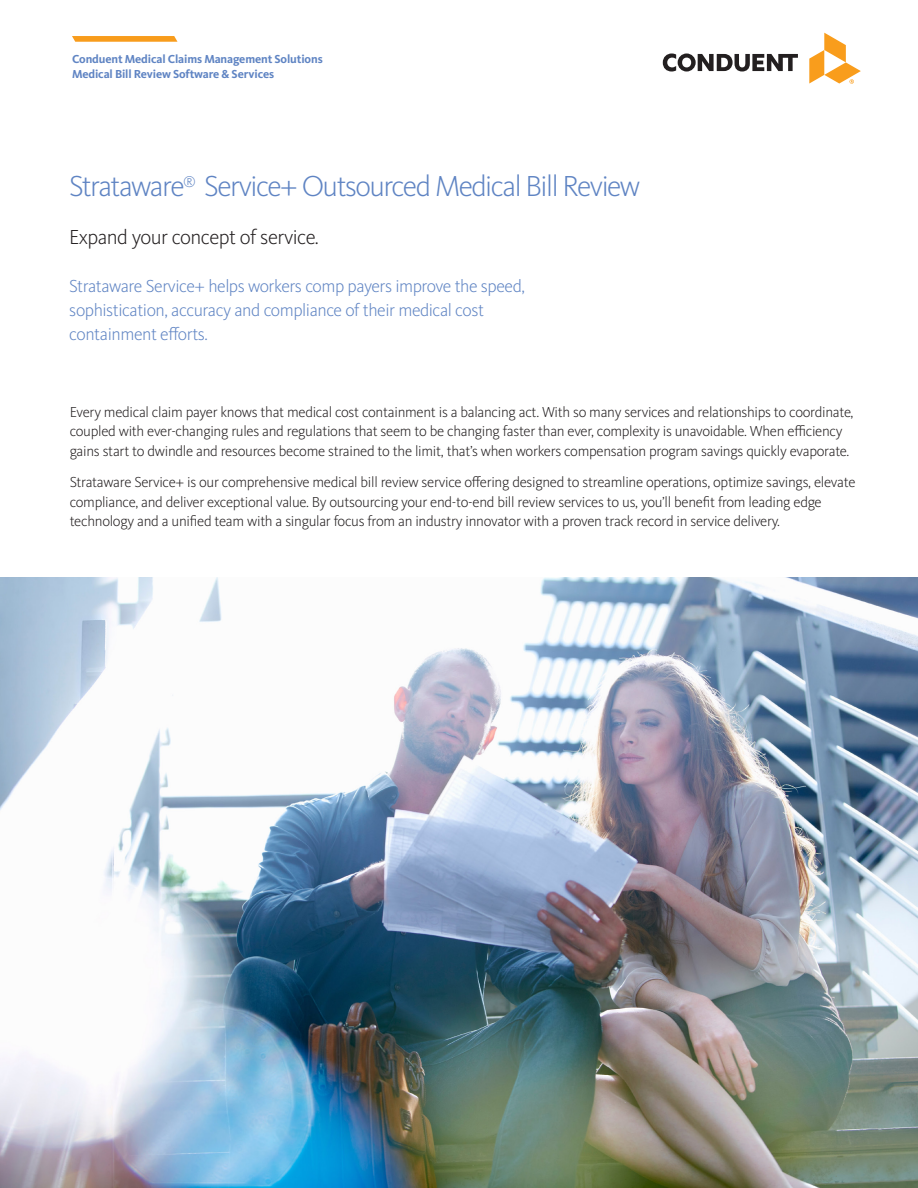
<style>
.page{position:relative;width:918px;height:1188px;background:#fff}
.page>*{position:absolute;margin:0;border:0;box-sizing:border-box;transform-origin:0 0}
.Cover_title_-_blue{font:300 30px "Kievit Pro";letter-spacing:-.05em;color:#5f84c3}
.Cover_subhead{font:300 21px "Kievit Pro";letter-spacing:-.025em;color:#231f20}
.Cover_subhead-2{font:300 18px "Kievit Pro";letter-spacing:-.025em;color:#5f84c3}
.Body_text_-_black{font:300 15px/19.5px "Kievit Pro";letter-spacing:-.02em;color:#231f20}
.Business_category{font:700 12px "Kievit Pro";letter-spacing:-.01em;color:#5f84c3}
</style>
<div class="page">
<img style="left:0;top:577px;width:918px;height:611px">
<svg style="left:72px;top:36px;width:105px;height:6px"></svg>
<svg style="left:663px;top:53px;width:135px;height:19px"></svg>
<svg style="left:809px;top:33px;width:52px;height:51px"></svg>
<p class="Business_category" style="left:72px;top:52px;width:252px">Conduent Medical Claims Management Solutions</p>
<p class="Business_category" style="left:72px;top:67px;width:204px">Medical Bill Review Software &amp; Services</p>
<p class="Cover_title_-_blue" style="left:69px;top:168px;width:573px">Strataware<sup>®</sup> Service+ Outsourced Medical Bill Review</p>
<p class="Cover_subhead" style="left:69px;top:224px;width:251px">Expand your concept of service.</p>
<p class="Cover_subhead-2" style="left:69px;top:275px;width:457px">Strataware Service+ helps workers comp payers improve the speed,</p>
<p class="Cover_subhead-2" style="left:69px;top:299px;width:416px">sophistication, accuracy and compliance of their medical cost</p>
<p class="Cover_subhead-2" style="left:69px;top:323px;width:140px">containment efforts.</p>
<p class="Body_text_-_black" style="left:70px;top:402px;width:785px">Every medical claim payer knows that medical cost containment is a balancing act. With so many services and relationships to coordinate, coupled with ever-changing rules and regulations that seem to be changing faster than ever, complexity is unavoidable. When efficiency gains start to dwindle and resources become strained to the limit, that’s when workers compensation program savings quickly evaporate.</p>
<p class="Body_text_-_black" style="left:70px;top:472px;width:787px">Strataware Service+ is our comprehensive medical bill review service offering designed to streamline operations, optimize savings, elevate compliance, and deliver exceptional value. By outsourcing your end-to-end bill review services to us, you’ll benefit from leading edge technology and a unified team with a singular focus from an industry innovator with a proven track record in service delivery.</p>
</div>
